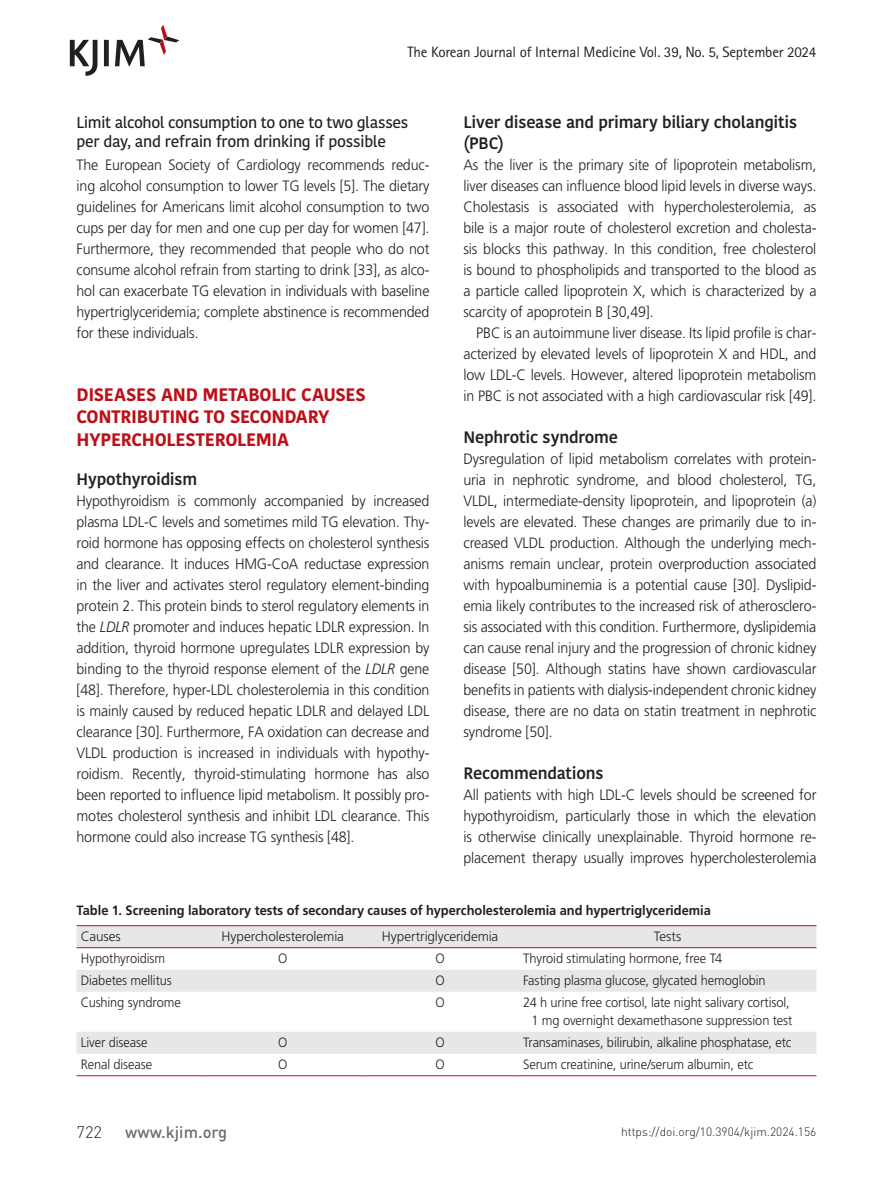
<style>
.page{position:relative;width:893px;height:1191px;background:#fff}
.page>*{position:absolute;margin:0;border:0;box-sizing:border-box;transform-origin:0 0}
.t1{font:700 18px/22.5px "Kohinoor Bangla";letter-spacing:-.015em;color:#bb1018}
.t2{font:600 16.5px/21px "Kohinoor Bangla";letter-spacing:-.01em;color:#231f20}
.t3{font:500 16.5px "DIN Pro";color:#6c6d70}
.t4{font:300 16.5px "DIN Pro";color:#231f20}
.t5{font:500 15.75px/19.5px "Kohinoor Bangla";letter-spacing:-.025em;color:#231f20}
.t6{font:300 15px/21px "Frutiger LT Std";letter-spacing:-.01em;color:#231f20;text-align:justify;scale:.95 1}
.t7{font:15px "Rotis Sans Serif Std";letter-spacing:-.01em;color:#231f20}
.t8{font:300 13.5px/18px "Frutiger LT Std";letter-spacing:-.005em;color:#231f20;text-align:right;scale:.95 1}
.t9{font:700 13.5px "Frutiger LT Std";color:#231f20;scale:.95 1}
.t10{font:300 13.5px "Frutiger LT Std";letter-spacing:-.005em;color:#231f20}
.t11{font:300 12px "DIN Pro";color:#231f20}
.s1{font-style:italic}
</style>
<div class="page">
<svg style="left:70px;top:25px;width:109px;height:51px"></svg>
<svg style="left:77px;top:926px;width:739px;height:127px;fill:#e6e7e9"></svg>
<hr style="left:77px;top:925px;width:127px;height:1px;background:#bb1018">
<hr style="left:204px;top:925px;width:157px;height:1px;background:#bb1018">
<hr style="left:361px;top:925px;width:158px;height:1px;background:#bb1018">
<hr style="left:519px;top:925px;width:297px;height:1px;background:#bb1018">
<hr style="left:77px;top:947px;width:127px;height:1px;background:#bb1018">
<hr style="left:204px;top:947px;width:157px;height:1px;background:#bb1018">
<hr style="left:361px;top:947px;width:158px;height:1px;background:#bb1018">
<hr style="left:519px;top:947px;width:297px;height:1px;background:#bb1018">
<hr style="left:77px;top:1075px;width:127px;height:1px;background:#bb1018">
<hr style="left:204px;top:1075px;width:157px;height:1px;background:#bb1018">
<hr style="left:361px;top:1075px;width:158px;height:1px;background:#bb1018">
<hr style="left:519px;top:1075px;width:297px;height:1px;background:#bb1018">
<p class="t7" style="left:407px;top:43px;width:410px">The Korean Journal of Internal Medicine Vol. 39, No. 5, September 2024</p>
<p class="t2" style="left:463px;top:111px;width:335px">Liver disease and primary biliary cholangitis (PBC)</p>
<p class="t6" style="left:463px;top:154px;width:373px">As the liver is the primary site of lipoprotein metabolism, liver diseases can influence blood lipid levels in diverse ways.<br>Cholestasis is associated with hypercholesterolemia, as bile is a major route of cholesterol excretion and cholesta&shy;sis blocks this pathway. In this condition, free cholesterol is bound to phospholipids and transported to the blood as a particle called lipoprotein X, which is characterized by a scarcity of apoprotein B [30,49].</p>
<p class="t6" style="left:463px;top:322px;width:373px;text-indent:13px">PBC is an autoimmune liver disease. Its lipid profile is char&shy;acterized by elevated levels of lipoprotein X and HDL, and low LDL-C levels. However, altered lipoprotein metabolism in PBC is not associated with a high cardiovascular risk [49].</p>
<p class="t2" style="left:463px;top:426px;width:156px">Nephrotic syndrome</p>
<p class="t6" style="left:463px;top:448px;width:373px">Dysregulation of lipid metabolism correlates with protein&shy;uria in nephrotic syndrome, and blood cholesterol, TG, VLDL, intermediate-density lipoprotein, and lipoprotein (a) levels are elevated. These changes are primarily due to in&shy;creased VLDL production. Although the underlying mech&shy;anisms remain unclear, protein overproduction associated with hypoalbuminemia is a potential cause [30]. Dyslipid&shy;emia likely contributes to the increased risk of atherosclero&shy;sis associated with this condition. Furthermore, dyslipidemia can cause renal injury and the progression of chronic kidney disease [50]. Although statins have shown cardiovascular benefits in patients with dialysis-independent chronic kidney disease, there are no data on statin treatment in nephrotic syndrome [50].</p>
<p class="t2" style="left:463px;top:762px;width:142px">Recommendations</p>
<p class="t6" style="left:463px;top:784px;width:373px">All patients with high LDL-C levels should be screened for hypothyroidism, particularly those in which the elevation is otherwise clinically unexplainable. Thyroid hormone re&shy;placement therapy usually improves hypercholesterolemia</p>
<p class="t9" style="left:77px;top:902px;width:669px">Table 1. Screening laboratory tests of secondary causes of hypercholesterolemia and hypertriglyceridemia</p>
<p class="t10" style="left:81px;top:929px;width:41px">Causes</p>
<p class="t10" style="left:222px;top:929px;width:124px">Hypercholesterolemia</p>
<p class="t10" style="left:382px;top:929px;width:118px">Hypertriglyceridemia</p>
<p class="t10" style="left:654px;top:929px;width:29px">Tests</p>
<p class="t8" style="left:81px;top:949px;width:90px">Hypothyroidism</p>
<p class="t8" style="left:278px;top:949px;width:11px">O</p>
<p class="t8" style="left:435px;top:949px;width:11px">O</p>
<p class="t8" style="left:523px;top:949px;width:211px">Thyroid stimulating hormone, free T4</p>
<p class="t8" style="left:81px;top:971px;width:97px">Diabetes mellitus</p>
<p class="t8" style="left:435px;top:971px;width:11px">O</p>
<p class="t8" style="left:523px;top:971px;width:257px">Fasting plasma glucose, glycated hemoglobin</p>
<p class="t8" style="left:81px;top:993px;width:107px">Cushing syndrome</p>
<p class="t8" style="left:435px;top:993px;width:11px">O</p>
<p class="t8" style="left:523px;top:993px;width:285px">24 h urine free cortisol, late night salivary cortisol,<br>1 mg overnight dexamethasone suppression test</p>
<p class="t8" style="left:81px;top:1033px;width:72px">Liver disease</p>
<p class="t8" style="left:278px;top:1033px;width:11px">O</p>
<p class="t8" style="left:435px;top:1033px;width:11px">O</p>
<p class="t8" style="left:523px;top:1033px;width:284px">Transaminases, bilirubin, alkaline phosphatase, etc</p>
<p class="t8" style="left:81px;top:1055px;width:77px">Renal disease</p>
<p class="t8" style="left:278px;top:1055px;width:11px">O</p>
<p class="t8" style="left:435px;top:1055px;width:11px">O</p>
<p class="t8" style="left:523px;top:1055px;width:244px">Serum creatinine, urine/serum albumin, etc</p>
<p class="t5" style="left:77px;top:112px;width:333px">Limit alcohol consumption to one to two glasses per day, and refrain from drinking if possible</p>
<p class="t6" style="left:77px;top:154px;width:373px">The European Society of Cardiology recommends reduc&shy;ing alcohol consumption to lower TG levels [5]. The dietary guidelines for Americans limit alcohol consumption to two cups per day for men and one cup per day for women [47].<br>Furthermore, they recommended that people who do not consume alcohol refrain from starting to drink [33], as alco&shy;hol can exacerbate TG elevation in individuals with baseline hypertriglyceridemia; complete abstinence is recommended for these individuals.</p>
<p class="t1" style="left:77px;top:382px;width:291px">DISEASES AND METABOLIC CAUSES<br>CONTRIBUTING TO SECONDARY<br>HYPERCHOLESTEROLEMIA</p>
<p class="t2" style="left:77px;top:468px;width:122px">Hypothyroidism</p>
<p class="t6" style="left:77px;top:490px;width:373px">Hypothyroidism is commonly accompanied by increased plasma LDL-C levels and sometimes mild TG elevation. Thy&shy;roid hormone has opposing effects on cholesterol synthesis and clearance. It induces HMG-CoA reductase expression in the liver and activates sterol regulatory element-binding protein 2. This protein binds to sterol regulatory elements in the <span class="s1">LDLR</span> promoter and induces hepatic LDLR expression. In addition, thyroid hormone upregulates LDLR expression by binding to the thyroid response element of the <span class="s1">LDLR</span> gene [48]. Therefore, hyper-LDL cholesterolemia in this condition is mainly caused by reduced hepatic LDLR and delayed LDL clearance [30]. Furthermore, FA oxidation can decrease and VLDL production is increased in individuals with hypothy&shy;roidism. Recently, thyroid-stimulating hormone has also been reported to influence lipid metabolism. It possibly pro&shy;motes cholesterol synthesis and inhibit LDL clearance. This hormone could also increase TG synthesis [48].</p>
<p class="t4" style="left:77px;top:1120px;width:27px">722</p>
<p class="t3" style="left:125px;top:1120px;width:104px">www.kjim.org</p>
<p class="t11" style="left:621px;top:1123px;width:197px">https://doi.org/10.3904/kjim.2024.156</p>
</div>
